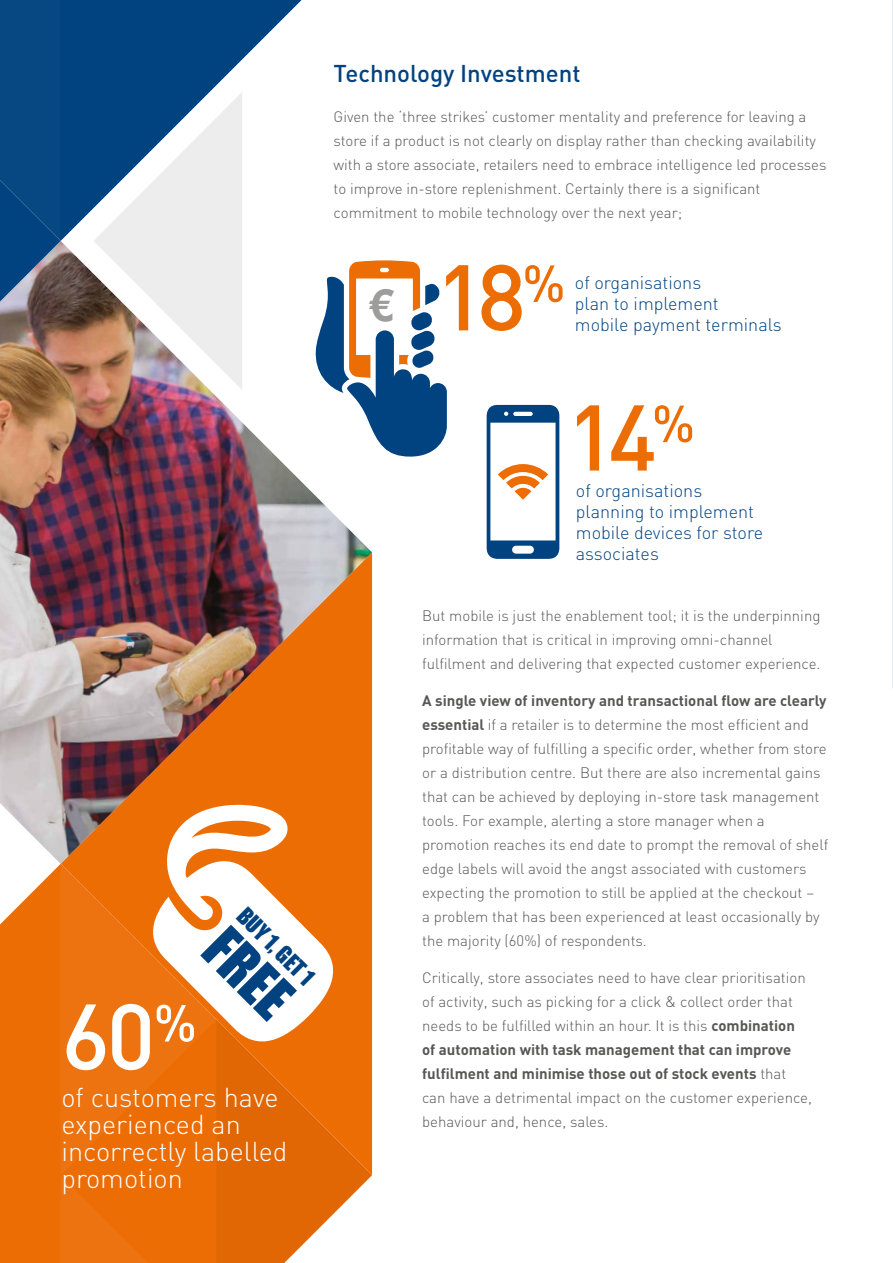
<style>
.page{position:relative;width:893px;height:1263px;background:#fff}
.page>*{position:absolute;margin:0;border:0;box-sizing:border-box;transform-origin:0 0}
.t1{font:500 91.65px "DIN Pro";color:#ed6d05}
.t2{font:500 91.65px "DIN Pro";color:#fff}
.t3{font:55.05px "Impact";color:#004380}
.t4{font:500 51.3px "DIN Pro";color:#ed6d05}
.t5{font:700 44.55px "Helvetica Neue LT Std";color:#9d9d9c}
.t6{font:300 27px/27px "DIN";color:#fff}
.t7{font:500 24px "DIN Pro";color:#004380}
.t8{font:22.05px "Impact";color:#004380}
.t9{font:300 18px/21px "DIN";color:#004380}
.t10{font:300 15px/24px "DIN";color:#575756}
.s1{font-weight:700}
</style>
<div class="page">
<img style="left:0;top:241px;width:372px;height:623px">
<svg style="left:61px;top:0;width:241px;height:241px;fill:#004380"></svg>
<svg style="left:0;top:0;width:61px;height:302px;background:#124c81"></svg>
<div style="left:0;top:864px;width:372px;height:399px;background:#ed6d05"></div>
<svg style="left:61px;top:864px;width:85px;height:155px;background:#ed710d"></svg>
<svg style="left:61px;top:1019px;width:311px;height:244px;background:#ea7414"></svg>
<svg style="left:93px;top:92px;width:149px;height:298px"></svg>
<hr style="left:892px;top:0;width:1px;height:688px;background:#004380">
<svg style="left:487px;top:405px;width:72px;height:154px"></svg>
<svg style="left:314px;top:260px;width:133px;height:197px"></svg>
<svg style="left:146px;top:799px;width:198px;height:253px"></svg>
<h3 class="t7" style="left:334px;top:57px;width:249px">Technology Investment</h3>
<p class="t10" style="left:334px;top:105px;width:494px">Given the ‘three strikes’ customer mentality and preference for leaving a store if a product is not clearly on display rather than checking availability with a store associate, retailers need to embrace intelligence led processes to improve in-store replenishment. Certainly there is a significant commitment to mobile technology over the next year;</p>
<h3 class="t5" style="left:369px;top:277px;width:26px">€</h3>
<h1 class="t1" style="left:436px;top:235px;width:92px">18</h1>
<h3 class="t4" style="left:522px;top:249px;width:45px">%</h3>
<p class="t9" style="left:575px;top:271px;width:145px">of organisations plan to implement</p>
<p class="t9" style="left:575px;top:313px;width:208px">mobile payment terminals</p>
<h3 class="t8" style="left:253px;top:899px;width:99px;rotate:45deg">BUY 1, GET 1</h3>
<h2 class="t3" style="left:244px;top:908px;width:99px;rotate:45deg">FREE</h2>
<h1 class="t2" style="left:61px;top:974px;width:137px">60<sup>%</sup></h1>
<h3 class="t6" style="left:61px;top:1083px;width:227px">of customers have experienced an incorrectly labelled promotion</h3>
<h1 class="t1" style="left:567px;top:375px;width:130px">14<sup>%</sup></h1>
<p class="t9" style="left:576px;top:479px;width:189px">of organisations planning to implement mobile devices for store associates</p>
<p class="t10" style="left:422px;top:604px;width:400px">But mobile is just the enablement tool; it is the underpinning information that is critical in improving omni-channel fulfilment and delivering that expected customer experience.</p>
<p class="t10" style="left:422px;top:688px;width:408px"><span class="s1">A single view of inventory and transactional flow are clearly essential</span> if a retailer is to determine the most efficient and profitable way of fulfilling a specific order, whether from store or a distribution centre. But there are also incremental gains that can be achieved by deploying in-store task management tools. For example, alerting a store manager when a promotion reaches its end date to prompt the removal of shelf edge labels will avoid the angst associated with customers expecting the promotion to still be applied at the checkout –<br>a problem that has been experienced at least occasionally by the majority (60%) of respondents.</p>
<p class="t10" style="left:422px;top:965px;width:391px">Critically, store associates need to have clear prioritisation of activity, such as picking for a click &amp; collect order that needs to be fulfilled within an hour. It is this <span class="s1">combination of automation with task management that can improve fulfilment and minimise those out of stock events</span> that can have a detrimental impact on the customer experience, behaviour and, hence, sales.</p>
</div>
